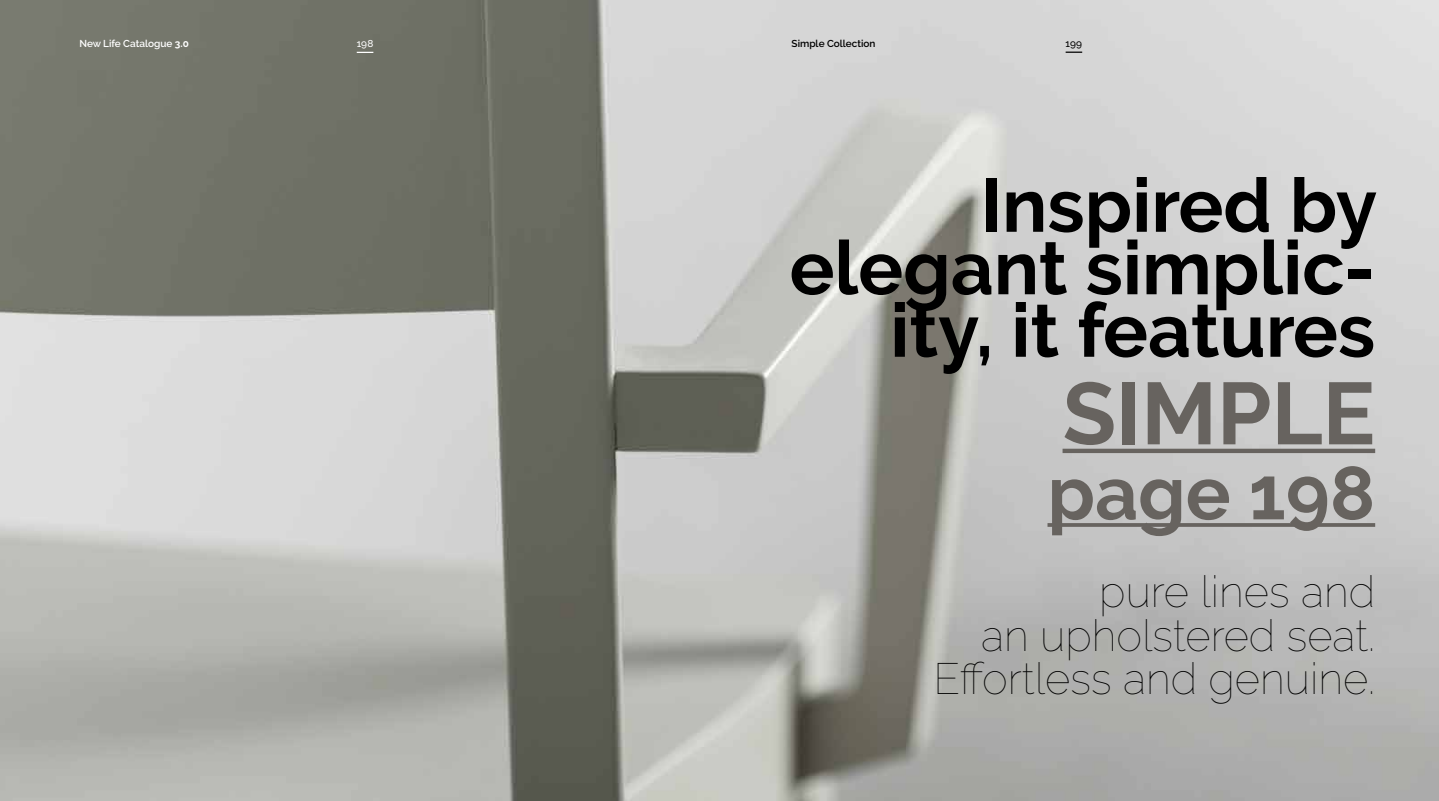
<style>
.page{position:relative;width:1439px;height:801px;background:#fff}
.page>*{position:absolute;margin:0;border:0;box-sizing:border-box;transform-origin:0 0}
.t1{font:700 87.5px "Raleway";color:#67635f}
.t2{font:700 75px/62.5px "Raleway";color:#000;text-align:right}
.t3{font:700 75px "Raleway";color:#67635f}
.t4{font:100 43.75px/43.8px "Raleway";color:#000;text-align:right}
.t5{font:600 10px "Raleway";color:#fff}
.t6{font:600 10px "Raleway";color:#000}
.t7{font:500 10px "Raleway";color:#fff}
.t8{font:500 10px "Raleway";color:#000}
.s1{font-weight:700}
</style>
<div class="page">
<img style="left:0;top:0;width:1439px;height:801px">
<hr style="left:1062px;top:449px;width:313px;height:4px;background:#67635f">
<hr style="left:1047px;top:523px;width:328px;height:4px;background:#706c69">
<svg style="left:357px;top:52px;width:16px;height:1px"></svg>
<svg style="left:1065px;top:52px;width:17px;height:1px"></svg>
<p class="t5" style="left:79px;top:37px;width:111px">New Life Catalogue <span class="s1">3.0</span></p>
<p class="t7" style="left:357px;top:37px;width:18px">198</p>
<p class="t8" style="left:1065px;top:37px;width:18px">199</p>
<p class="t6" style="left:791px;top:37px;width:86px">Simple Collection</p>
<h2 class="t2" style="left:789px;top:174px;width:589px">Inspired by elegant simplic&shy;ity, it features</h2>
<h1 class="t1" style="left:1062px;top:362px;width:314px">SIMPLE</h1>
<h2 class="t3" style="left:1047px;top:449px;width:329px">page 198</h2>
<p class="t4" style="left:933px;top:569px;width:443px">pure lines and<br>an upholstered seat.<br>Effortless and genuine.</p>
</div>
